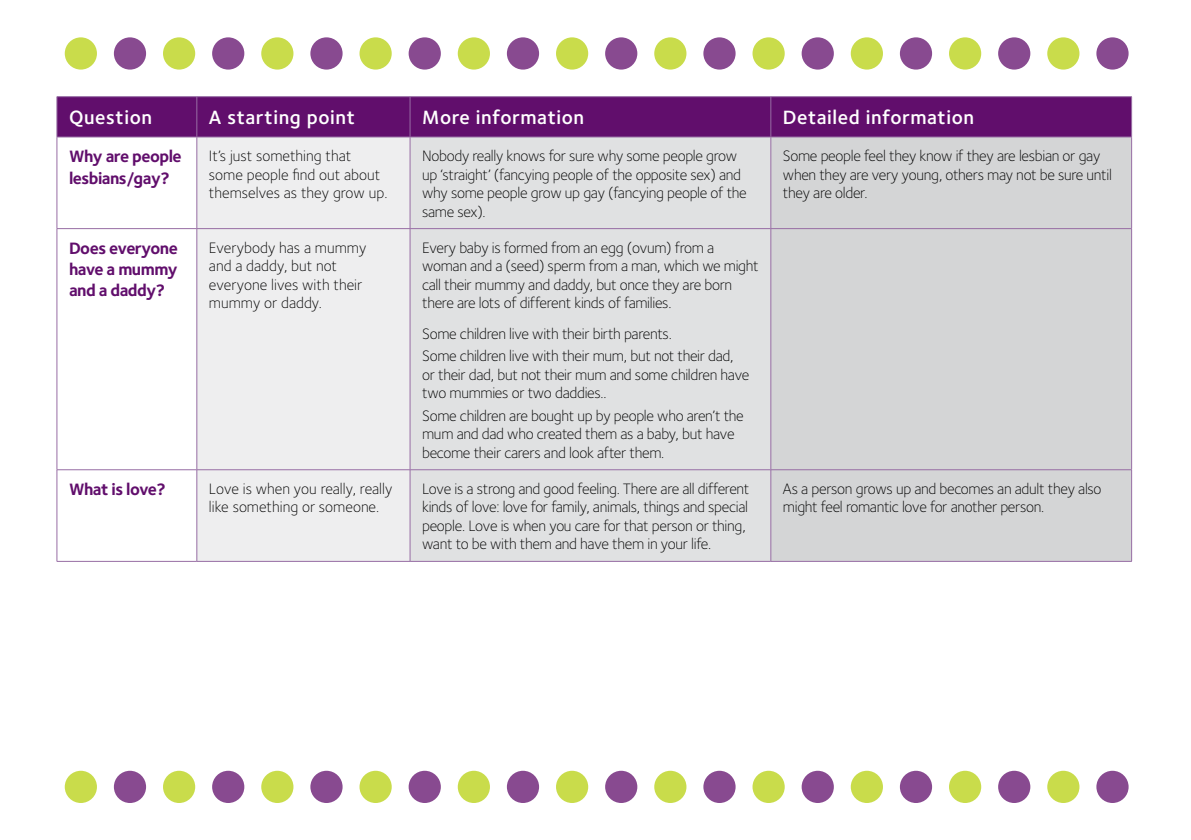
<style>
.page{position:relative;width:1191px;height:840px;background:#fff}
.page>*{position:absolute;margin:0;border:0;box-sizing:border-box;transform-origin:0 0}
.t1{font:600 19.8px "Foundry Sterling";letter-spacing:.03em;color:#fff}
.t2{font:700 17px/21.2px "Foundry Sterling";letter-spacing:-.03em;color:#610e6c}
.t3{font:300 15.6px/18.4px "Foundry Sterling";letter-spacing:-.02em;color:#000}
.t4{font:300 15.6px/18.4px "Foundry Sterling";color:#000}
</style>
<div class="page">
<div style="left:65px;top:37px;width:32px;height:33px;background:#c9dc4b;border-radius:50%"></div>
<div style="left:114px;top:37px;width:32px;height:33px;background:#884a90;border-radius:50%"></div>
<div style="left:163px;top:37px;width:32px;height:33px;background:#c9dc4b;border-radius:50%"></div>
<div style="left:212px;top:37px;width:32px;height:33px;background:#884a90;border-radius:50%"></div>
<div style="left:261px;top:37px;width:32px;height:33px;background:#c9dc4b;border-radius:50%"></div>
<div style="left:310px;top:37px;width:32px;height:33px;background:#884a90;border-radius:50%"></div>
<svg style="left:359px;top:37px;width:33px;height:33px"></svg>
<svg style="left:408px;top:37px;width:33px;height:33px"></svg>
<div style="left:458px;top:37px;width:32px;height:33px;background:#c9dc4b;border-radius:50%"></div>
<div style="left:507px;top:37px;width:32px;height:33px;background:#884a90;border-radius:50%"></div>
<div style="left:556px;top:37px;width:32px;height:33px;background:#c9dc4b;border-radius:50%"></div>
<div style="left:605px;top:37px;width:32px;height:33px;background:#884a90;border-radius:50%"></div>
<div style="left:654px;top:37px;width:32px;height:33px;background:#c9dc4b;border-radius:50%"></div>
<div style="left:703px;top:37px;width:32px;height:33px;background:#884a90;border-radius:50%"></div>
<div style="left:752px;top:37px;width:32px;height:33px;background:#c9dc4b;border-radius:50%"></div>
<svg style="left:801px;top:37px;width:33px;height:33px"></svg>
<svg style="left:850px;top:37px;width:33px;height:33px"></svg>
<div style="left:900px;top:37px;width:32px;height:33px;background:#884a90;border-radius:50%"></div>
<div style="left:949px;top:37px;width:32px;height:33px;background:#c9dc4b;border-radius:50%"></div>
<div style="left:998px;top:37px;width:32px;height:33px;background:#884a90;border-radius:50%"></div>
<div style="left:1047px;top:37px;width:32px;height:33px;background:#c9dc4b;border-radius:50%"></div>
<div style="left:1096px;top:37px;width:32px;height:33px;background:#884a90;border-radius:50%"></div>
<div style="left:65px;top:770px;width:32px;height:32px;background:#c9dc4b;border-radius:50%"></div>
<div style="left:114px;top:770px;width:32px;height:32px;background:#884a90;border-radius:50%"></div>
<div style="left:163px;top:770px;width:32px;height:32px;background:#c9dc4b;border-radius:50%"></div>
<div style="left:212px;top:770px;width:32px;height:32px;background:#884a90;border-radius:50%"></div>
<div style="left:261px;top:770px;width:32px;height:32px;background:#c9dc4b;border-radius:50%"></div>
<div style="left:310px;top:770px;width:32px;height:32px;background:#884a90;border-radius:50%"></div>
<div style="left:359px;top:770px;width:33px;height:32px;background:#c9dc4b;border-radius:50%"></div>
<svg style="left:408px;top:770px;width:33px;height:32px"></svg>
<div style="left:458px;top:770px;width:32px;height:32px;background:#c9dc4b;border-radius:50%"></div>
<div style="left:507px;top:770px;width:32px;height:32px;background:#884a90;border-radius:50%"></div>
<div style="left:556px;top:770px;width:32px;height:32px;background:#c9dc4b;border-radius:50%"></div>
<div style="left:605px;top:770px;width:32px;height:32px;background:#884a90;border-radius:50%"></div>
<div style="left:654px;top:770px;width:32px;height:32px;background:#c9dc4b;border-radius:50%"></div>
<div style="left:703px;top:770px;width:32px;height:32px;background:#884a90;border-radius:50%"></div>
<div style="left:752px;top:770px;width:32px;height:32px;background:#c9dc4b;border-radius:50%"></div>
<svg style="left:801px;top:770px;width:33px;height:32px"></svg>
<svg style="left:850px;top:770px;width:33px;height:32px"></svg>
<div style="left:900px;top:770px;width:32px;height:32px;background:#884a90;border-radius:50%"></div>
<div style="left:949px;top:770px;width:32px;height:32px;background:#c9dc4b;border-radius:50%"></div>
<div style="left:998px;top:770px;width:32px;height:32px;background:#884a90;border-radius:50%"></div>
<div style="left:1047px;top:770px;width:32px;height:32px;background:#c9dc4b;border-radius:50%"></div>
<div style="left:1096px;top:770px;width:32px;height:32px;background:#884a90;border-radius:50%"></div>
<div style="left:58px;top:97px;width:1073px;height:40px;background:#610e6c"></div>
<div style="left:197px;top:138px;width:213px;height:422px;background:#eeeeef"></div>
<div style="left:411px;top:138px;width:359px;height:422px;background:#e0e1e2"></div>
<div style="left:771px;top:138px;width:360px;height:422px;background:#d4d5d6"></div>
<hr style="left:57px;top:137px;width:1px;height:91px;background:#976da4">
<hr style="left:196px;top:137px;width:1px;height:91px;background:#976da4">
<hr style="left:410px;top:137px;width:1px;height:91px;background:#976da4">
<hr style="left:770px;top:137px;width:1px;height:91px;background:#976da4">
<hr style="left:1131px;top:137px;width:1px;height:91px;background:#976da4">
<hr style="left:57px;top:96px;width:140px;height:1px;background:#976da4">
<hr style="left:57px;top:97px;width:1px;height:40px;background:#976da4">
<hr style="left:197px;top:96px;width:213px;height:1px;background:#976da4">
<hr style="left:196px;top:97px;width:1px;height:40px;background:#976da4">
<hr style="left:410px;top:96px;width:361px;height:1px;background:#976da4">
<hr style="left:410px;top:97px;width:1px;height:40px;background:#976da4">
<hr style="left:771px;top:96px;width:360px;height:1px;background:#976da4">
<hr style="left:770px;top:97px;width:1px;height:40px;background:#976da4">
<hr style="left:1131px;top:97px;width:1px;height:40px;background:#976da4">
<hr style="left:57px;top:137px;width:140px;height:1px;background:#976da4">
<hr style="left:197px;top:137px;width:213px;height:1px;background:#976da4">
<hr style="left:410px;top:137px;width:361px;height:1px;background:#976da4">
<hr style="left:771px;top:137px;width:360px;height:1px;background:#976da4">
<hr style="left:57px;top:228px;width:140px;height:1px;background:#976da4">
<hr style="left:57px;top:229px;width:1px;height:240px;background:#976da4">
<hr style="left:197px;top:228px;width:213px;height:1px;background:#976da4">
<hr style="left:196px;top:229px;width:1px;height:240px;background:#976da4">
<hr style="left:410px;top:228px;width:361px;height:1px;background:#976da4">
<hr style="left:410px;top:229px;width:1px;height:240px;background:#976da4">
<hr style="left:771px;top:228px;width:360px;height:1px;background:#976da4">
<hr style="left:770px;top:229px;width:1px;height:240px;background:#976da4">
<hr style="left:1131px;top:229px;width:1px;height:240px;background:#976da4">
<hr style="left:57px;top:469px;width:140px;height:1px;background:#976da4">
<hr style="left:57px;top:469px;width:1px;height:92px;background:#976da4">
<hr style="left:197px;top:469px;width:213px;height:1px;background:#976da4">
<hr style="left:196px;top:469px;width:1px;height:92px;background:#976da4">
<hr style="left:410px;top:469px;width:361px;height:1px;background:#976da4">
<hr style="left:410px;top:469px;width:1px;height:92px;background:#976da4">
<hr style="left:771px;top:469px;width:360px;height:1px;background:#976da4">
<hr style="left:770px;top:469px;width:1px;height:92px;background:#976da4">
<hr style="left:1131px;top:469px;width:1px;height:92px;background:#976da4">
<hr style="left:57px;top:560px;width:140px;height:1px;background:#976da4">
<hr style="left:197px;top:560px;width:213px;height:1px;background:#976da4">
<hr style="left:410px;top:560px;width:361px;height:1px;background:#976da4">
<hr style="left:771px;top:560px;width:360px;height:1px;background:#976da4">
<p class="t1" style="left:69px;top:104px;width:85px">Question</p>
<p class="t1" style="left:209px;top:104px;width:148px">A starting point</p>
<p class="t1" style="left:422px;top:104px;width:164px">More information</p>
<p class="t1" style="left:783px;top:104px;width:193px">Detailed information</p>
<p class="t2" style="left:69px;top:145px;width:114px">Why are people lesbians/gay?</p>
<p class="t4" style="left:209px;top:146px;width:180px">It’s just something that some people find out about themselves as they grow up.</p>
<p class="t3" style="left:422px;top:146px;width:326px">Nobody really knows for sure why some people grow up ‘straight’ (fancying people of the opposite sex) and why some people grow up gay (fancying people of the same sex).</p>
<p class="t3" style="left:783px;top:146px;width:330px">Some people feel they know if they are lesbian or gay when they are very young, others may not be sure until they are older.</p>
<p class="t2" style="left:69px;top:237px;width:110px;text-align:justify">Does everyone have a mummy and a daddy?</p>
<p class="t4" style="left:209px;top:238px;width:159px">Everybody has a mummy and a daddy, but not everyone lives with their mummy or daddy.</p>
<p class="t3" style="left:422px;top:238px;width:338px">Every baby is formed from an egg (ovum) from a woman and a (seed) sperm from a man, which we might call their mummy and daddy, but once they are born there are lots of different kinds of families.</p>
<p class="t3" style="left:422px;top:322px;width:313px;line-height:22.4px">Some children live with their birth parents.<br>Some children live with their mum, but not their dad,</p>
<p class="t3" style="left:422px;top:364px;width:329px">or their dad, but not their mum and some children have two mummies or two daddies..</p>
<p class="t3" style="left:422px;top:405px;width:323px">Some children are bought up by people who aren’t the mum and dad who created them as a baby, but have become their carers and look after them.</p>
<p class="t2" style="left:69px;top:478px;width:98px">What is love?</p>
<p class="t4" style="left:209px;top:478px;width:185px">Love is when you really, really like something or someone.</p>
<p class="t3" style="left:422px;top:478px;width:329px">Love is a strong and good feeling. There are all different kinds of love: love for family, animals, things and special people. Love is when you care for that person or thing, want to be with them and have them in your life.</p>
<p class="t3" style="left:783px;top:478px;width:320px">As a person grows up and becomes an adult they also might feel romantic love for another person.</p>
</div>
